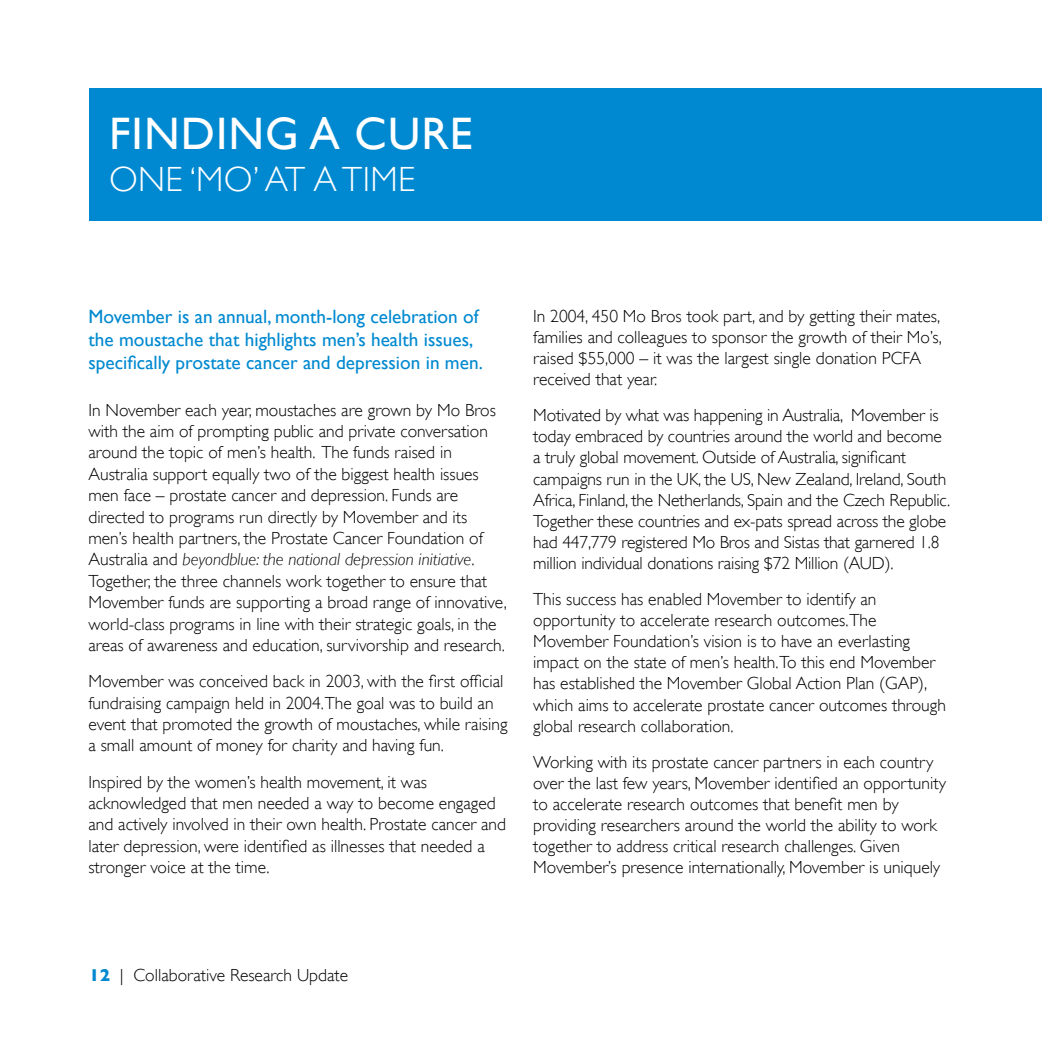
<style>
.page{position:relative;width:1042px;height:1042px;background:#fff}
.page>*{position:absolute;margin:0;border:0;box-sizing:border-box;transform-origin:0 0}
.t1{font:45.5px "Gill Sans";letter-spacing:.025em;color:#fff}
.t2{font:300 35px "Gill Sans";color:#fff}
.t3{font:19.25px/23.1px "Gill Sans";color:#0089d0}
.t4{font:300 17.5px/21.2px "Gill Sans";color:#000}
.s1{font-style:italic}
.s2{font-weight:700;color:#0089d0}
</style>
<div class="page">
<div style="left:89px;top:88px;width:863px;height:132px;background:#0089d0"></div>
<div style="left:891px;top:88px;width:151px;height:133px;background:#0089d0"></div>
<h1 class="t1" style="left:109px;top:107px;width:365px">Finding a cure</h1>
<h2 class="t2" style="left:109px;top:159px;width:25px">one</h2>
<h2 class="t2" style="left:190px;top:159px;width:191px">‘Mo’ at a time</h2>
<p class="t3" style="left:88px;top:305px;width:396px">Movember is an annual, month-long celebration of the moustache that highlights men’s health issues, specifically prostate cancer and depression in men.</p>
<p class="t4" style="left:88px;top:399px;width:420px">In November each year, moustaches are grown by Mo Bros with the aim of prompting public and private conversation around the topic of men’s health. The funds raised in Australia support equally two of the biggest health issues men face – prostate cancer and depression. Funds are directed to programs run directly by Movember and its men’s health partners, the Prostate Cancer Foundation of Australia and <span class="s1">beyondblue: the national depression initiative</span>.<br>Together, the three channels work together to ensure that Movember funds are supporting a broad range of innovative, world-class programs in line with their strategic goals, in the areas of awareness and education, survivorship and research.</p>
<p class="t4" style="left:88px;top:671px;width:420px">Movember was conceived back in 2003, with the first official fundraising campaign held in 2004.The goal was to build an event that promoted the growth of moustaches, while raising a small amount of money for charity and having fun.</p>
<p class="t4" style="left:88px;top:771px;width:419px">Inspired by the women’s health movement, it was acknowledged that men needed a way to become engaged and actively involved in their own health. Prostate cancer and later depression, were identified as illnesses that needed a stronger voice at the time.</p>
<p class="t4" style="left:533px;top:305px;width:410px">In 2004, 450 Mo Bros took part, and by getting their mates, families and colleagues to sponsor the growth of their Mo’s, raised $55,000 – it was the largest single donation PCFA received that year.</p>
<p class="t4" style="left:533px;top:405px;width:418px">Motivated by what was happening in Australia, Movember is today embraced by countries around the world and become a truly global movement. Outside of Australia, significant campaigns run in the UK, the US, New Zealand, Ireland, South Africa, Finland, the Netherlands, Spain and the Czech Republic.<br>Together these countries and ex-pats spread across the globe had 447,779 registered Mo Bros and Sistas that garnered 1.8 million individual donations raising $72 Million (AUD).</p>
<p class="t4" style="left:533px;top:588px;width:414px">This success has enabled Movember to identify an opportunity to accelerate research outcomes.The Movember Foundation’s vision is to have an everlasting impact on the state of men’s health.To this end Movember has established the Movember Global Action Plan (GAP), which aims to accelerate prostate cancer outcomes through global research collaboration.</p>
<p class="t4" style="left:533px;top:751px;width:414px">Working with its prostate cancer partners in each country over the last few years, Movember identified an opportunity to accelerate research outcomes that benefit men by providing researchers around the world the ability to work together to address critical research challenges. Given Movember’s presence internationally, Movember is uniquely</p>
<p class="t4" style="left:89px;top:964px;width:260px"><span class="s2">12</span> | Collaborative Research Update</p>
</div>
